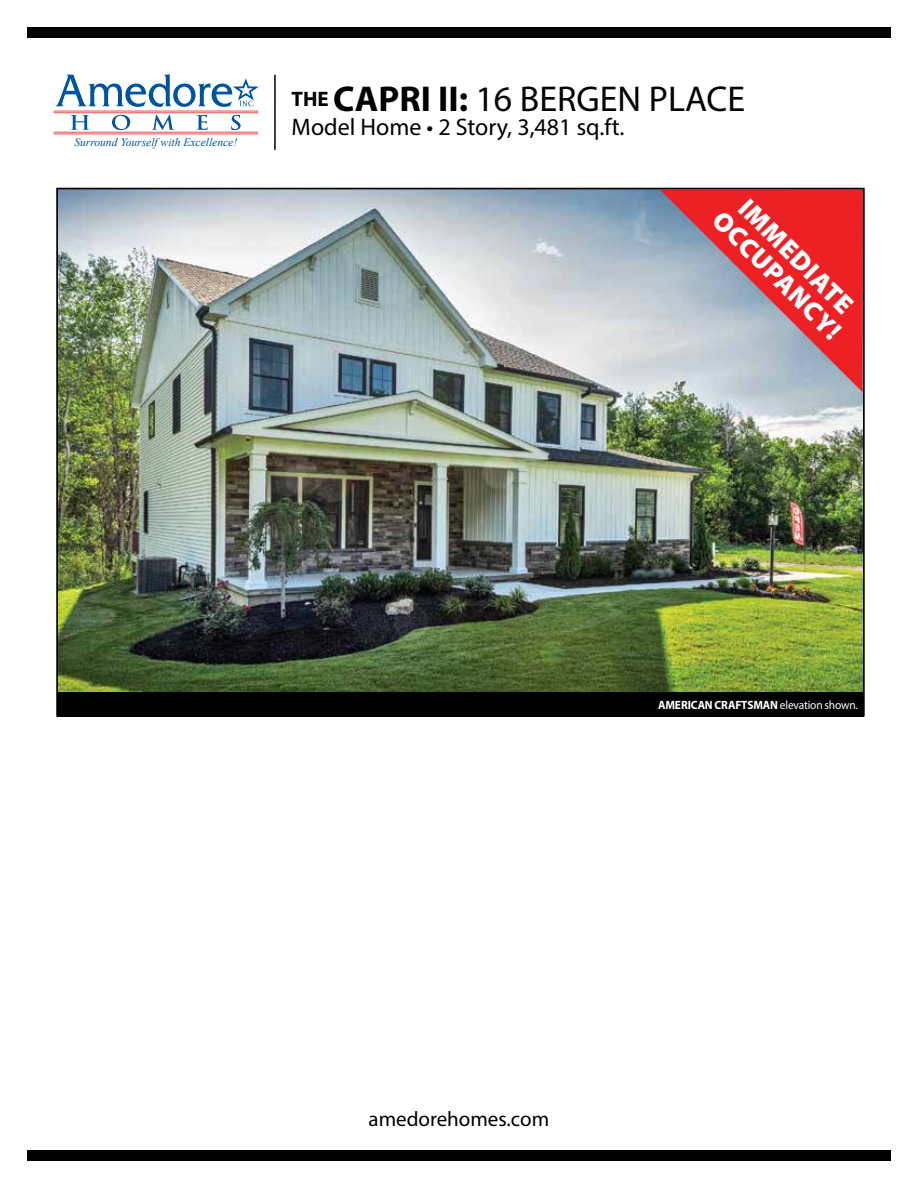
<style>
.page{position:relative;width:918px;height:1188px;background:#fff}
.page>*{position:absolute;margin:0;border:0;box-sizing:border-box;transform-origin:0 0}
.t1{font:36px "Myriad Pro";color:#010101}
.t2{font:900 27px/27px "Myriad Pro";color:#fff;text-align:center}
.t3{font:24px "Myriad Pro";color:#010101}
.t4{font:21px "Myriad Pro";color:#010101}
.t5{font:700 12px "Myriad Pro";letter-spacing:-.01em;color:#fff;scale:.95 1}
.t6{font:italic 11.55px "Times New Roman";color:#00539f}
.s1{font-weight:700;font-size:21px}
.s2{font-weight:700}
.s3{font-weight:400}
</style>
<div class="page">
<hr style="left:274px;top:75px;width:2px;height:75px;background:#010101">
<svg style="left:71px;top:115px;width:19px;height:15px"></svg>
<svg style="left:112px;top:115px;width:18px;height:15px"></svg>
<svg style="left:152px;top:115px;width:23px;height:15px"></svg>
<svg style="left:196px;top:115px;width:12px;height:15px"></svg>
<svg style="left:231px;top:115px;width:10px;height:15px"></svg>
<hr style="left:54px;top:111px;width:204px;height:1px;background:#ef3e42">
<hr style="left:53px;top:112px;width:205px;height:1px;background:#ef3e42">
<hr style="left:54px;top:132px;width:204px;height:1px;background:#ef3e42">
<hr style="left:53px;top:133px;width:205px;height:1px;background:#ef3e42">
<svg style="left:56px;top:74px;width:203px;height:33px"></svg>
<div style="left:27px;top:27px;width:864px;height:11px;background:#010101"></div>
<div style="left:27px;top:1150px;width:864px;height:11px;background:#010101"></div>
<img style="left:59px;top:191px;width:803px;height:502px">
<div style="left:57px;top:693px;width:807px;height:24px;background:#010101"></div>
<svg style="left:660px;top:190px;width:203px;height:202px;background:#cd6f77"></svg>
<p class="t6" style="left:74px;top:135px;width:164px">Surround Yourself with Excellence!</p>
<h1 class="t1" style="left:292px;top:76px;width:455px"><span class="s1">THE</span> <span class="s2">CAPRI II:</span> 16 BERGEN PLACE</h1>
<h3 class="t3" style="left:292px;top:112px;width:334px">Model Home • 2 Story, 3,481 sq.ft.</h3>
<h2 class="t2" style="left:746px;top:186px;width:171px;rotate:45deg">IMMEDIATE<br>OCCUPANCY!</h2>
<p class="t5" style="left:658px;top:697px;width:212px">AMERICAN CRAFTSMAN <span class="s3">elevation shown.</span></p>
<h3 class="t4" style="left:369px;top:1106px;width:182px">amedorehomes.com</h3>
</div>
